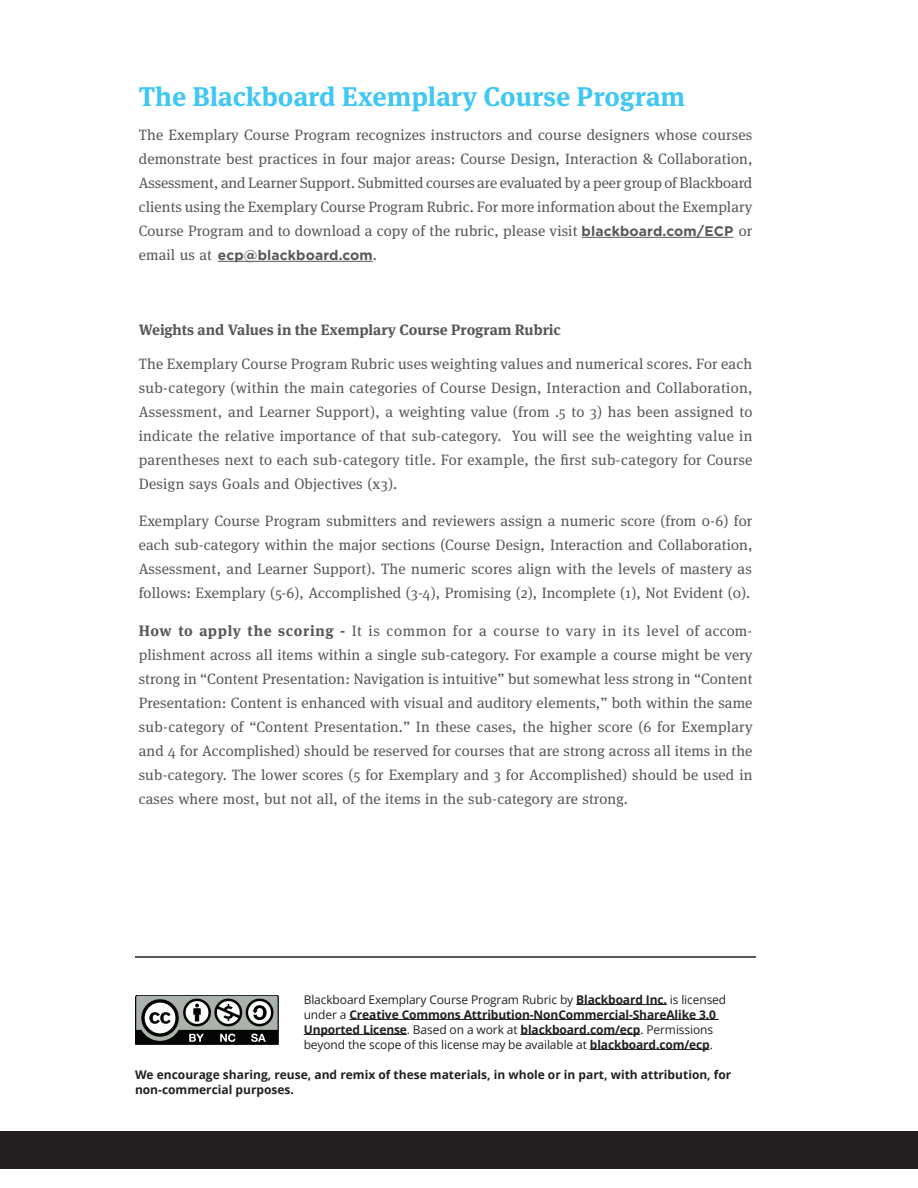
<style>
.page{position:relative;width:918px;height:1188px;background:#fff}
.page>*{position:absolute;margin:0;border:0;box-sizing:border-box;transform-origin:0 0}
.t1{font:700 27px "Meta Serif OT";color:#40c7f4}
.intro{font:15px/24px "Meta Serif OT";letter-spacing:.005em;color:#57585a;text-align:justify}
.t2{font:700 15px "Meta Serif OT";color:#57585a}
.intro-2{font:700 13.8px "Gotham";letter-spacing:.01em;color:#57585a}
.t3{font:12px/15px "Open Sans";letter-spacing:-.01em;color:#231f20}
.t4{font:700 12px/15px "Open Sans";color:#231f20}
.s1{font-family:"Gotham";font-weight:700;font-size:13.8px}
.s2{font-family:"Meta Serif OT";font-weight:400;font-size:15px}
.s3{font-weight:700}
</style>
<div class="page">
<div style="left:0;top:1131px;width:918px;height:38px;background:#231f20"></div>
<hr style="left:582px;top:237px;width:152px;height:1px;background:#57585a">
<hr style="left:218px;top:261px;width:155px;height:1px;background:#57585a">
<hr style="left:135px;top:956px;width:621px;height:2px;background:#231f20">
<hr style="left:576px;top:1004px;width:91px;height:1px;background:#231f20">
<hr style="left:349px;top:1019px;width:370px;height:1px;background:#231f20">
<hr style="left:304px;top:1034px;width:103px;height:1px;background:#231f20">
<hr style="left:521px;top:1034px;width:119px;height:1px;background:#231f20">
<hr style="left:590px;top:1049px;width:120px;height:1px;background:#231f20">
<svg style="left:135px;top:996px;width:144px;height:49px"></svg>
<p class="t1" style="left:139px;top:80px;width:548px">The Blackboard Exemplary Course Program</p>
<p class="intro" style="left:139px;top:123px;width:615px">The Exemplary Course Program recognizes instructors and course designers whose courses demonstrate best practices in four major areas: Course Design, Interaction &amp; Collaboration, Assessment, and Learner Support. Submitted courses are evaluated by a peer group of Blackboard clients using the Exemplary Course Program Rubric. For more information about the Exemplary Course Program and to download a copy of the rubric, please visit <span class="s1">blackboard.com/ECP</span> or</p>
<p class="intro-2" style="left:139px;top:246px;width:240px"><span class="s2">email us at</span> ecp@blackboard.com<span class="s2">.</span></p>
<p class="t2" style="left:139px;top:320px;width:424px">Weights and Values in the Exemplary Course Program Rubric</p>
<p class="intro" style="left:139px;top:351px;width:615px">The Exemplary Course Program Rubric uses weighting values and numerical scores. For each sub-category (within the main categories of Course Design, Interaction and Collaboration, Assessment, and Learner Support), a weighting value (from .5 to 3) has been assigned to indicate the relative importance of that sub-category. You will see the weighting value in parentheses next to each sub-category title. For example, the first sub-category for Course Design says Goals and Objectives (x3).</p>
<p class="intro" style="left:139px;top:509px;width:615px">Exemplary Course Program submitters and reviewers assign a numeric score (from 0-6) for each sub-category within the major sections (Course Design, Interaction and Collaboration, Assessment, and Learner Support). The numeric scores align with the levels of mastery as follows: Exemplary (5-6), Accomplished (3-4), Promising (2), Incomplete (1), Not Evident (0).</p>
<p class="intro" style="left:139px;top:618px;width:615px"><span class="s3">How to apply the scoring -</span> It is common for a course to vary in its level of accom&shy;plishment across all items within a single sub-category. For example a course might be very strong in “Content Presentation: Navigation is intuitive” but somewhat less strong in “Content Presentation: Content is enhanced with visual and auditory elements,” both within the same sub-category of “Content Presentation.” In these cases, the higher score (6 for Exemplary and 4 for Accomplished) should be reserved for courses that are strong across all items in the sub-category. The lower scores (5 for Exemplary and 3 for Accomplished) should be used in cases where most, but not all, of the items in the sub-category are strong.</p>
<p class="t3" style="left:304px;top:991px;width:424px">Blackboard Exemplary Course Program Rubric by <span class="s3">Blackboard Inc.</span> is licensed under a <span class="s3">Creative Commons Attribution-NonCommercial-ShareAlike 3.0<br>Unported License</span>. Based on a work at <span class="s3">blackboard.com/ecp</span>. Permissions beyond the scope of this license may be available at <span class="s3">blackboard.com/ecp</span>.</p>
<p class="t4" style="left:135px;top:1066px;width:598px">We encourage sharing, reuse, and remix of these materials, in whole or in part, with attribution, for non-commercial purposes.</p>
</div>
